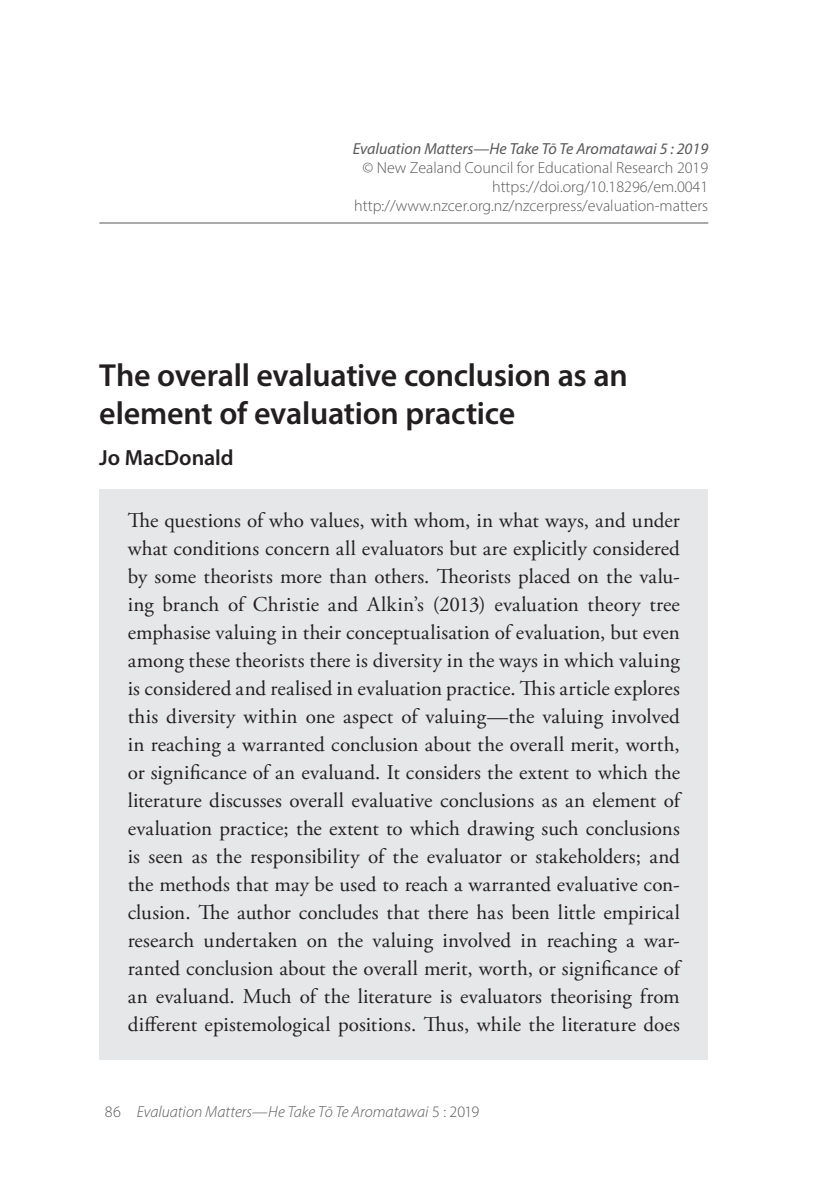
<style>
.page{position:relative;width:840px;height:1191px;background:#fff}
.page>*{position:absolute;margin:0;border:0;box-sizing:border-box;transform-origin:0 0}
.t1{font:600 32px/38px "Myriad Pro";letter-spacing:-.01em;color:#231f20}
.t2{font:600 22px "Myriad Pro";color:#231f20}
.t3{font:21px/28px "Adobe Garamond Pro";letter-spacing:.005em;color:#231f20;text-align:justify}
.t4{font:300 16px/19.2px "Myriad Pro";color:#57585a;text-align:right}
.t5{font:italic 300 16px "Myriad Pro";color:#57585a}
.t6{font:italic 16px "Myriad Pro";color:#57585a}
.s1{font-style:normal}
</style>
<div class="page">
<hr style="left:99px;top:223px;width:608px;height:1px;background:#57585a">
<div style="left:99px;top:489px;width:608px;height:570px;background:#e6e7e9"></div>
<p class="t6" style="left:352px;top:138px;width:357px">Evaluation Matters—He Take Tō Te Aromatawai 5 : 2019</p>
<p class="t4" style="left:354px;top:158px;width:355px">© New Zealand Council for Educational Research 2019 https://doi.org/10.18296/em.0041 http://www.nzcer.org.nz/nzcerpress/evaluation-matters</p>
<h1 class="t1" style="left:99px;top:355px;width:529px">The overall evaluative conclusion as an element of evaluation practice</h1>
<p class="t2" style="left:99px;top:443px;width:136px">Jo MacDonald</p>
<p class="t3" style="left:128px;top:507px;width:553px">The questions of who values, with whom, in what ways, and under what conditions concern all evaluators but are explicitly considered by some theorists more than others. Theorists placed on the valu&shy;ing branch of Christie and Alkin’s (2013) evaluation theory tree emphasise valuing in their conceptualisation of evaluation, but even among these theorists there is diversity in the ways in which valuing is considered and realised in evaluation practice. This article explores this diversity within one aspect of valuing—the valuing involved in reaching a warranted conclusion about the overall merit, worth, or significance of an evaluand. It considers the extent to which the literature discusses overall evaluative conclusions as an element of evaluation practice; the extent to which drawing such conclusions is seen as the responsibility of the evaluator or stakeholders; and the methods that may be used to reach a warranted evaluative con&shy;clusion. The author concludes that there has been little empirical research undertaken on the valuing involved in reaching a war&shy;ranted conclusion about the overall merit, worth, or significance of an evaluand. Much of the literature is evaluators theorising from different epistemological positions. Thus, while the literature does</p>
<p class="t5" style="left:105px;top:1102px;width:375px"><span class="s1">86</span> Evaluation Matters—He Take Tō Te Aromatawai <span class="s1">5 : 2019</span></p>
</div>
